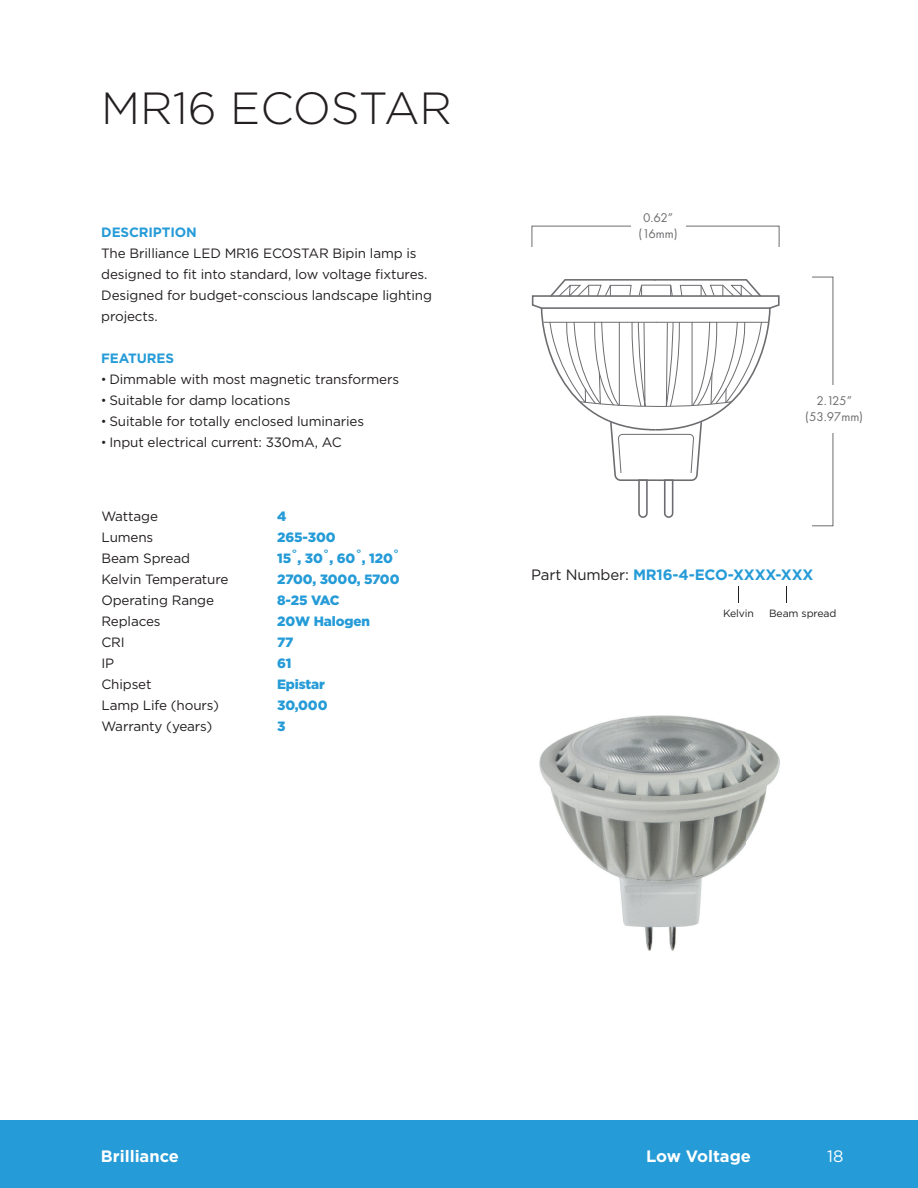
<style>
.page{position:relative;width:918px;height:1188px;background:#fff}
.page>*{position:absolute;margin:0;border:0;box-sizing:border-box;transform-origin:0 0}
.t1{font:300 45px "Gotham";color:#231f20}
.t2{font:700 16.5px "Gotham";color:#fff}
.t3{font:16.5px "Gotham";color:#fff}
.t4{font:700 15px "Gotham";letter-spacing:-.01em;color:#259bd7}
.t5{font:13.5px/21px "Gotham";letter-spacing:-.01em;color:#231f20}
.t6{font:900 13.5px/21px "Gotham";letter-spacing:-.01em;color:#259bd7}
.t7{font:700 13.5px "Gotham";letter-spacing:-.01em;color:#259bd7}
.t8{font:13.05px/15.8px "Futura PT";letter-spacing:-.02em;color:#6c6d70;text-align:center}
.t9{font:10.5px "Gotham";letter-spacing:-.01em;color:#231f20}
.s1{font-weight:700;font-size:10.5px}
.s2{font-weight:400;color:#231f20}
</style>
<div class="page">
<div style="left:0;top:1120px;width:918px;height:68px;background:#259bd7"></div>
<svg style="left:738px;top:587px;width:1px;height:16px"></svg>
<svg style="left:786px;top:587px;width:1px;height:16px"></svg>
<img style="left:539px;top:715px;width:241px;height:236px">
<div style="left:532px;top:226px;width:248px;height:21px;border:1px solid #6c6d70"></div>
<div style="left:631px;top:207px;width:55px;height:37px;background:#fff"></div>
<svg style="left:531px;top:279px;width:249px;height:239px"></svg>
<h1 class="t1" style="left:101px;top:79px;width:352px">MR16 ECOSTAR</h1>
<p class="t7" style="left:101px;top:224px;width:97px">DESCRIPTION</p>
<p class="t5" style="left:101px;top:243px;width:332px">The Brilliance LED MR16 ECOSTAR Bipin lamp is designed to fit into standard, low voltage fixtures.<br>Designed for budget-conscious landscape lighting projects.</p>
<p class="t7" style="left:101px;top:350px;width:74px">FEATURES</p>
<p class="t5" style="left:101px;top:369px;width:299px"><span class="s1">•</span> Dimmable with most magnetic transformers</p>
<p class="t5" style="left:101px;top:390px;width:191px"><span class="s1">•</span> Suitable for damp locations</p>
<p class="t5" style="left:101px;top:411px;width:264px"><span class="s1">•</span> Suitable for totally enclosed luminaries</p>
<p class="t5" style="left:101px;top:432px;width:242px"><span class="s1">•</span> Input electrical current: 330mA, AC</p>
<p class="t5" style="left:101px;top:506px;width:129px">Wattage<br>Lumens<br>Beam Spread<br>Kelvin Temperature<br>Operating Range<br>Replaces<br>CRI<br>IP<br>Chipset<br>Lamp Life (hours)<br>Warranty (years)</p>
<p class="t6" style="left:277px;top:506px;width:124px">4<br>265-300<br>15˚, 30˚, 60˚, 120˚<br>2700, 3000, 5700<br>8-25 VAC<br>20W Halogen<br>77<br>61<br>Epistar<br>30,000<br>3</p>
<p class="t8" style="left:639px;top:210px;width:41px">0.62” (16mm)</p>
<p class="t8" style="left:805px;top:393px;width:59px">2.125” (53.97mm)</p>
<p class="t4" style="left:531px;top:565px;width:284px"><span class="s2">Part Number:</span> MR16-4-ECO-XXXX-XXX</p>
<p class="t9" style="left:723px;top:607px;width:33px">Kelvin</p>
<p class="t9" style="left:769px;top:607px;width:69px">Beam spread</p>
<p class="t2" style="left:101px;top:1145px;width:80px">Brilliance</p>
<p class="t2" style="left:646px;top:1145px;width:106px">Low Voltage</p>
<p class="t3" style="left:827px;top:1146px;width:18px">18</p>
</div>
